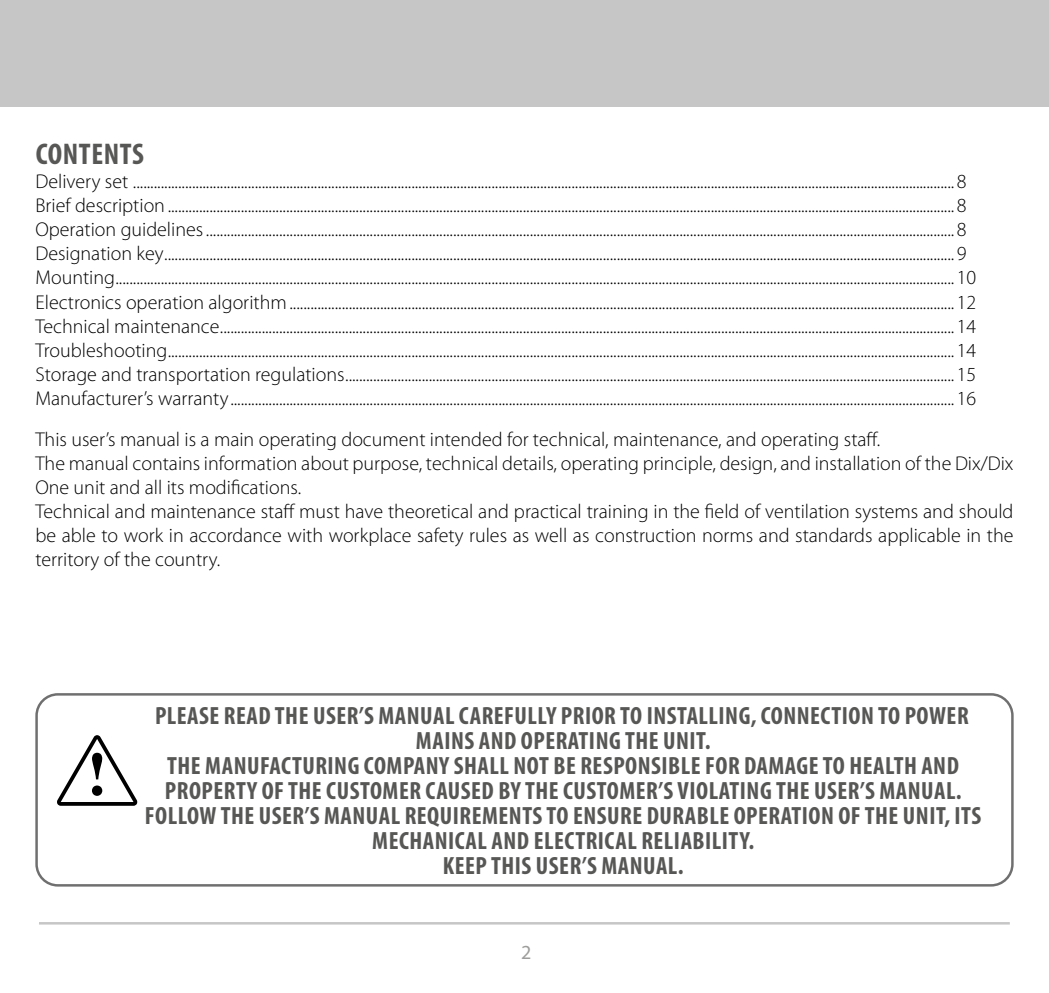
<style>
.page{position:relative;width:1049px;height:993px;background:#fff}
.page>*{position:absolute;margin:0;border:0;box-sizing:border-box;transform-origin:0 0}
.t1{font:700 condensed 30px "Myriad Pro";letter-spacing:.02em;color:#575756}
.t2{font:700 condensed 25px/25px "Myriad Pro";letter-spacing:.02em;color:#575756;text-align:center}
.t3{font:300 20px/24px "Myriad Pro";color:#000}
.t4{font:20px "Myriad Pro";color:#9d9d9c}
</style>
<div class="page">
<div style="left:0;top:0;width:1049px;height:106px;background:#c6c6c6"></div>
<hr style="left:39px;top:921px;width:971px;height:3px;background:#c6c6c6">
<div style="left:35px;top:693px;width:978px;height:193px;border:2px solid #706f6f;border-radius:21px"></div>
<svg style="left:57px;top:735px;width:80px;height:70px"></svg>
<h1 class="t1" style="left:36px;top:135px;width:110px">CONTENTS</h1>
<p class="t3" style="left:35px;top:170px;width:942px">Delivery set ............................................................................................................................................................................................................................................ 8<br>Brief description.................................................................................................................................................................................................................................. 8<br>Operation guidelines....................................................................................................................................................................................................................... 8<br>Designation key................................................................................................................................................................................................................................... 9<br>Mounting................................................................................................................................................................................................................................................. 10<br>Electronics operation algorithm............................................................................................................................................................................................... 12<br>Technical maintenance................................................................................................................................................................................................................... 14<br>Troubleshooting.................................................................................................................................................................................................................................. 14<br>Storage and transportation regulations............................................................................................................................................................................... 15<br>Manufacturer’s warranty................................................................................................................................................................................................................ 16</p>
<p class="t3" style="left:35px;top:427px;width:979px">This user’s manual is a main operating document intended for technical, maintenance, and operating staff.<br>The manual contains information about purpose, technical details, operating principle, design, and installation of the Dix/Dix One unit and all its modifications.<br>Technical and maintenance staff must have theoretical and practical training in the field of ventilation systems and should be able to work in accordance with workplace safety rules as well as construction norms and standards applicable in the territory of the country.</p>
<p class="t2" style="left:145px;top:702px;width:838px">PLEASE READ THE USER’S MANUAL CAREFULLY PRIOR TO INSTALLING, CONNECTION TO POWER MAINS AND OPERATING THE UNIT.<br>THE MANUFACTURING COMPANY SHALL NOT BE RESPONSIBLE FOR DAMAGE TO HEALTH AND PROPERTY OF THE CUSTOMER CAUSED BY THE CUSTOMER’S VIOLATING THE USER’S MANUAL.<br>FOLLOW THE USER’S MANUAL REQUIREMENTS TO ENSURE DURABLE OPERATION OF THE UNIT, ITS MECHANICAL AND ELECTRICAL RELIABILITY.<br>KEEP THIS USER’S MANUAL.</p>
<p class="t4" style="left:521px;top:939px;width:12px">2</p>
</div>
